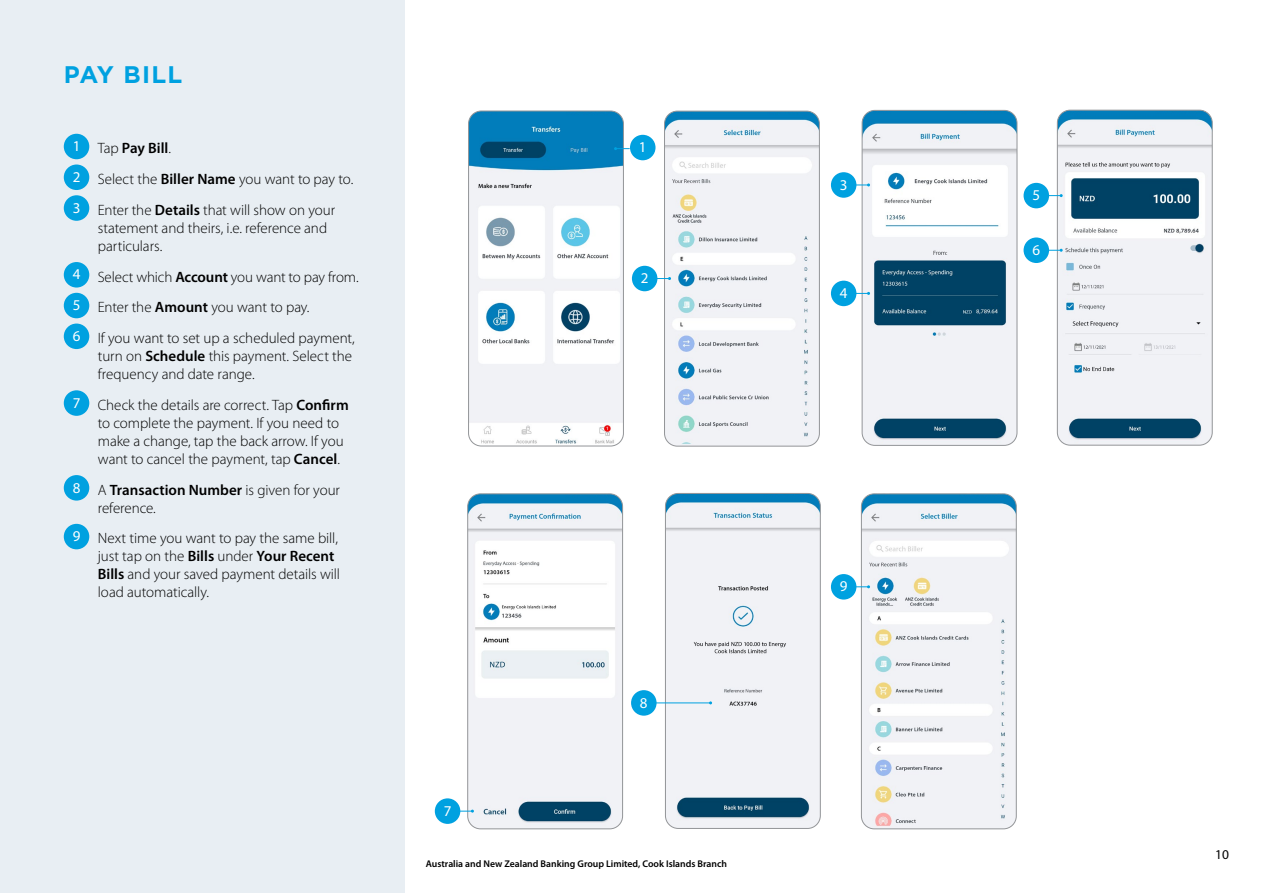
<style>
.page{position:relative;width:1263px;height:893px;background:#fff}
.page>*{position:absolute;margin:0;border:0;box-sizing:border-box;transform-origin:0 0}
._15_Broch_Head_1_A4{font:700 24px "Gotham";letter-spacing:.05em;color:#00a1e0}
.Body_10_12{font:300 15px/18px "Myriad Pro";letter-spacing:-.005em;color:#000}
.Body_10_12-2{font:15px "Myriad Pro";color:#fff}
.Body_10_12-3{font:600 15px "Myriad Pro";color:#000}
.t1{font:13.5px "Myriad Pro";color:#000}
.t2{font:600 9.75px "Myriad Pro";color:#000}
.s1{font-weight:300}
.s2{font-weight:600}
</style>
<div class="page">
<div style="left:0;top:0;width:404px;height:893px;background:#e8eef3"></div>
<div style="left:64px;top:134px;width:25px;height:25px;background:#00a1e0;border-radius:50%"></div>
<div style="left:64px;top:165px;width:25px;height:25px;background:#00a1e0;border-radius:50%"></div>
<div style="left:64px;top:195px;width:25px;height:26px;background:#00a1e0;border-radius:50%"></div>
<div style="left:64px;top:262px;width:25px;height:26px;background:#00a1e0;border-radius:50%"></div>
<div style="left:64px;top:293px;width:25px;height:25px;background:#00a1e0;border-radius:50%"></div>
<div style="left:64px;top:324px;width:25px;height:25px;background:#00a1e0;border-radius:50%"></div>
<div style="left:64px;top:390px;width:25px;height:26px;background:#00a1e0;border-radius:50%"></div>
<div style="left:64px;top:475px;width:25px;height:26px;background:#00a1e0;border-radius:50%"></div>
<div style="left:64px;top:524px;width:25px;height:25px;background:#00a1e0;border-radius:50%"></div>
<img style="left:468px;top:111px;width:155px;height:335px">
<div style="left:468px;top:111px;width:156px;height:335px;border:1px solid #939598;border-radius:13px"></div>
<img style="left:664px;top:111px;width:155px;height:335px">
<div style="left:664px;top:111px;width:156px;height:335px;border:1px solid #939598;border-radius:13px"></div>
<img style="left:862px;top:110px;width:155px;height:335px">
<div style="left:862px;top:110px;width:155px;height:336px;border:1px solid #939598;border-radius:13px"></div>
<img style="left:468px;top:495px;width:155px;height:334px">
<div style="left:467px;top:493px;width:156px;height:336px;border:1px solid #939598;border-radius:13px"></div>
<img style="left:665px;top:493px;width:154px;height:335px">
<div style="left:665px;top:493px;width:156px;height:336px;border:1px solid #939598;border-radius:13px"></div>
<img style="left:861px;top:495px;width:155px;height:334px">
<div style="left:861px;top:493px;width:156px;height:336px;border:1px solid #939598;border-radius:13px"></div>
<img style="left:1057px;top:110px;width:155px;height:335px">
<div style="left:1057px;top:110px;width:155px;height:335px;border:1px solid #939598;border-radius:13px"></div>
<svg style="left:657px;top:277px;width:14px;height:3px"></svg>
<div style="left:632px;top:266px;width:25px;height:25px;background:#00a1e0;border-radius:50%"></div>
<div style="left:630px;top:135px;width:25px;height:25px;background:#00a1e0;border-radius:50%"></div>
<svg style="left:614px;top:147px;width:15px;height:3px"></svg>
<svg style="left:856px;top:183px;width:14px;height:3px"></svg>
<div style="left:831px;top:172px;width:25px;height:26px;background:#00a1e0;border-radius:50%"></div>
<svg style="left:856px;top:292px;width:14px;height:3px"></svg>
<div style="left:831px;top:281px;width:25px;height:25px;background:#00a1e0;border-radius:50%"></div>
<svg style="left:460px;top:810px;width:14px;height:3px"></svg>
<div style="left:435px;top:798px;width:25px;height:26px;background:#00a1e0;border-radius:50%"></div>
<hr style="left:655px;top:702px;width:55px;height:1px;background:#00a1e0">
<div style="left:631px;top:690px;width:26px;height:26px;background:#00a1e0;border-radius:50%"></div>
<svg style="left:856px;top:585px;width:14px;height:3px"></svg>
<div style="left:831px;top:574px;width:25px;height:26px;background:#00a1e0;border-radius:50%"></div>
<svg style="left:1049px;top:194px;width:14px;height:3px"></svg>
<div style="left:1023px;top:183px;width:26px;height:25px;background:#00a1e0;border-radius:50%"></div>
<svg style="left:1049px;top:249px;width:14px;height:3px"></svg>
<div style="left:1023px;top:237px;width:26px;height:26px;background:#00a1e0;border-radius:50%"></div>
<p class="_15_Broch_Head_1_A4" style="left:64px;top:59px;width:120px">PAY BILL</p>
<p class="Body_10_12-2" style="left:73px;top:137px;width:9px">1</p>
<p class="Body_10_12-3" style="left:98px;top:139px;width:75px"><span class="s1">Tap</span> Pay Bill<span class="s1">.</span></p>
<p class="Body_10_12-2" style="left:73px;top:168px;width:9px">2</p>
<p class="Body_10_12" style="left:98px;top:170px;width:257px">Select the <span class="s2">Biller Name</span> you want to pay to.</p>
<p class="Body_10_12-2" style="left:73px;top:198px;width:9px">3</p>
<p class="Body_10_12" style="left:98px;top:201px;width:239px">Enter the <span class="s2">Details</span> that will show on your statement and theirs, i.e. reference and particulars.</p>
<p class="Body_10_12-2" style="left:73px;top:265px;width:9px">4</p>
<p class="Body_10_12" style="left:98px;top:267px;width:262px">Select which <span class="s2">Account</span> you want to pay from.</p>
<p class="Body_10_12-2" style="left:73px;top:296px;width:9px">5</p>
<p class="Body_10_12" style="left:98px;top:298px;width:213px">Enter the <span class="s2">Amount</span> you want to pay.</p>
<p class="Body_10_12-2" style="left:73px;top:327px;width:9px">6</p>
<p class="Body_10_12" style="left:98px;top:329px;width:259px">If you want to set up a scheduled payment, turn on <span class="s2">Schedule</span> this payment. Select the frequency and date range.</p>
<p class="Body_10_12-2" style="left:73px;top:393px;width:9px">7</p>
<p class="Body_10_12" style="left:98px;top:396px;width:252px">Check the details are correct. Tap <span class="s2">Confirm </span>to complete the payment. If you need to make a change, tap the back arrow. If you want to cancel the payment, tap <span class="s2">Cancel</span>.</p>
<p class="Body_10_12-2" style="left:73px;top:478px;width:9px">8</p>
<p class="Body_10_12" style="left:98px;top:480px;width:244px">A <span class="s2">Transaction Number</span> is given for your reference.</p>
<p class="Body_10_12-2" style="left:73px;top:527px;width:9px">9</p>
<p class="Body_10_12" style="left:98px;top:529px;width:244px">Next time you want to pay the same bill, just tap on the <span class="s2">Bills</span> under <span class="s2">Your Recent Bills</span> and your saved payment details will load automatically.</p>
<p class="Body_10_12-2" style="left:639px;top:138px;width:9px">1</p>
<p class="Body_10_12-2" style="left:641px;top:269px;width:9px">2</p>
<p class="Body_10_12-2" style="left:444px;top:801px;width:9px">7</p>
<p class="Body_10_12-2" style="left:640px;top:693px;width:9px">8</p>
<p class="t2" style="left:426px;top:858px;width:303px">Australia and New Zealand Banking Group Limited, Cook Islands Branch</p>
<p class="Body_10_12-2" style="left:840px;top:175px;width:9px">3</p>
<p class="Body_10_12-2" style="left:840px;top:284px;width:9px">4</p>
<p class="Body_10_12-2" style="left:840px;top:577px;width:9px">9</p>
<p class="Body_10_12-2" style="left:1032px;top:186px;width:9px">5</p>
<p class="Body_10_12-2" style="left:1032px;top:241px;width:9px">6</p>
<p class="t1" style="left:1215px;top:846px;width:15px">10</p>
</div>
